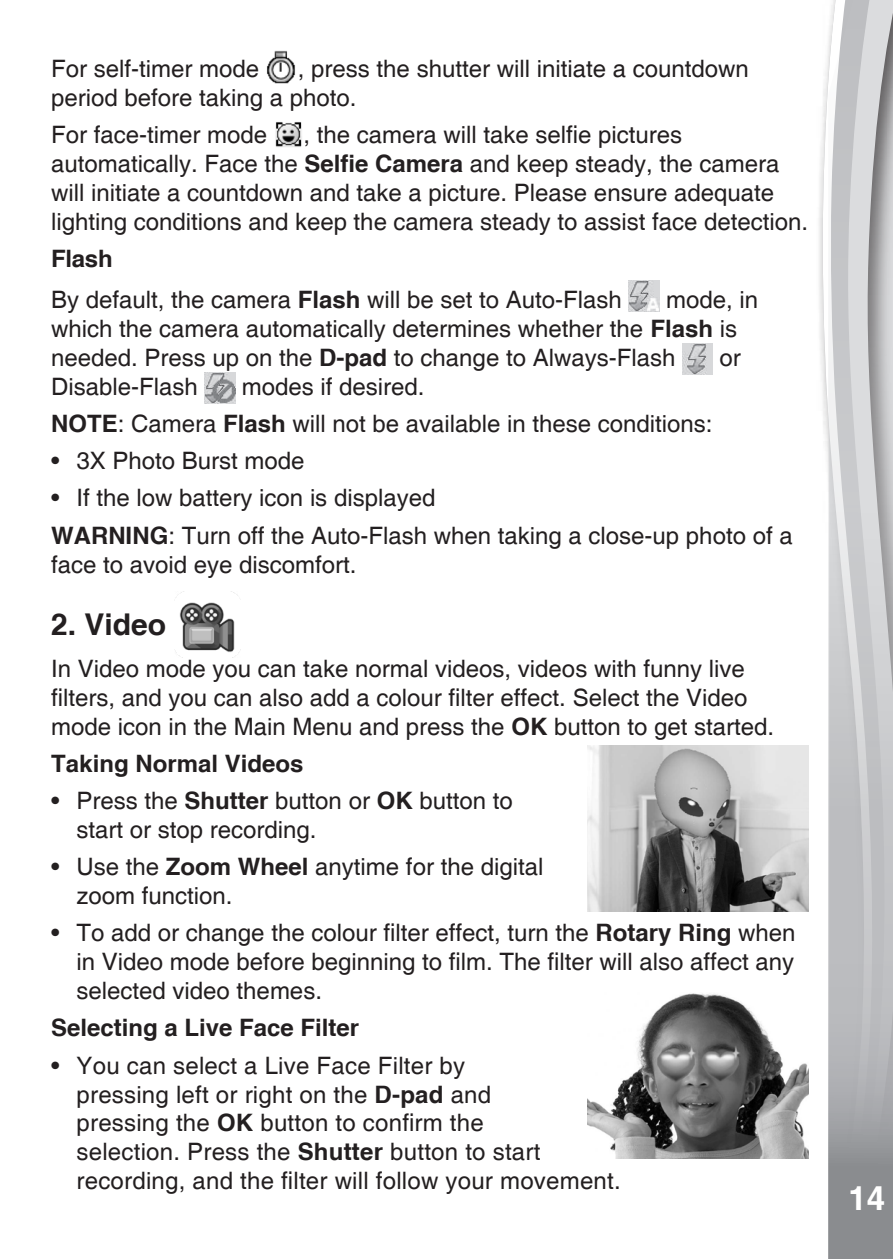
<style>
.page{position:relative;width:893px;height:1259px;background:#fff}
.page>*{position:absolute;margin:0;border:0;box-sizing:border-box;transform-origin:0 0}
.t1{font:700 38.7px "Helvetica";color:#fff}
.t2{font:700 33px "Helvetica cyr";color:#fff}
.t3{font:700 30px "Helvetica cyr";color:#231f20}
.t4{font:24px/28.8px "Helvetica";color:#231f20}
.t5{font:700 24px "Helvetica cyr";color:#231f20}
.s1{font-family:"Helvetica cyr";font-weight:700}
</style>
<div class="page">
<div style="left:816px;top:0;width:77px;height:1259px;background:#231f20;opacity:.75"></div>
<svg style="left:822px;top:0;width:6px;height:1198px"></svg>
<svg style="left:828px;top:0;width:65px;height:1259px;background:#c0c1c3"></svg>
<div style="left:761px;top:1198px;width:67px;height:61px;background:#fff"></div>
<img style="left:267px;top:51px;width:28px;height:32px">
<img style="left:275px;top:122px;width:27px;height:25px">
<img style="left:629px;top:280px;width:30px;height:31px">
<img style="left:682px;top:344px;width:31px;height:31px">
<img style="left:204px;top:373px;width:31px;height:30px">
<img style="left:175px;top:591px;width:66px;height:65px">
<img style="left:587px;top:745px;width:221px;height:166px">
<img style="left:587px;top:993px;width:221px;height:165px">
<p class="t4" style="left:51px;top:55px;width:699px;text-indent:247px">, press the shutter will initiate a countdown period before taking a photo.</p>
<p class="t4" style="left:51px;top:121px;width:218px">For face-timer mode</p>
<p class="t4" style="left:51px;top:55px;width:210px">For self-timer mode</p>
<p class="t4" style="left:51px;top:121px;width:759px;text-indent:252px">, the camera will take selfie pictures automatically. Face the <span class="s1">Selfie Camera</span> and keep steady, the camera will initiate a countdown and take a picture. Please ensure adequate lighting conditions and keep the camera steady to assist face detection.</p>
<p class="t5" style="left:51px;top:245px;width:63px">Flash</p>
<p class="t4" style="left:51px;top:286px;width:572px">By default, the camera <span class="s1">Flash</span> will be set to Auto-Flash</p>
<p class="t4" style="left:51px;top:286px;width:709px;text-indent:615px">mode, in which the camera automatically determines whether the <span class="s1">Flash</span> is needed. Press up on the <span class="s1">D-pad</span> to change to Always-Flash</p>
<p class="t4" style="left:719px;top:344px;width:23px">or</p>
<p class="t4" style="left:51px;top:368px;width:663px;line-height:37.2px;text-indent:191px">modes if desired.<br><span class="s1">NOTE</span>: Camera <span class="s1">Flash</span> will not be available in these conditions:</p>
<p class="t4" style="left:51px;top:447px;width:255px">• 3X Photo Burst mode</p>
<p class="t4" style="left:51px;top:480px;width:743px;line-height:37.2px">• If the low battery icon is displayed<br><span class="s1">WARNING</span>: Turn off the Auto-Flash when taking a close-up photo of a</p>
<p class="t4" style="left:51px;top:550px;width:307px">face to avoid eye discomfort.</p>
<p class="t3" style="left:51px;top:608px;width:117px">2. Video</p>
<p class="t4" style="left:51px;top:655px;width:725px">In Video mode you can take normal videos, videos with funny live filters, and you can also add a colour filter effect. Select the Video mode icon in the Main Menu and press the <span class="s1">OK</span> button to get started.</p>
<p class="t5" style="left:51px;top:750px;width:254px">Taking Normal Videos</p>
<p class="t4" style="left:77px;top:787px;width:438px;text-indent:-26px">• Press the <span class="s1">Shutter</span> button or <span class="s1">OK</span> button to start or stop recording.</p>
<p class="t4" style="left:77px;top:853px;width:468px;text-indent:-26px">• Use the <span class="s1">Zoom Wheel</span> anytime for the digital zoom function.</p>
<p class="t4" style="left:77px;top:919px;width:720px;text-align:justify;text-indent:-26px">• To add or change the colour filter effect, turn the <span class="s1">Rotary Ring</span> when in Video mode before beginning to film. The filter will also affect any selected video themes.</p>
<p class="t5" style="left:51px;top:1014px;width:310px">Selecting a Live Face Filter</p>
<p class="t4" style="left:77px;top:1051px;width:546px;text-indent:-26px">• You can select a Live Face Filter by<br>pressing left or right on the <span class="s1">D-pad</span> and<br>pressing the <span class="s1">OK</span> button to confirm the<br>selection. Press the <span class="s1">Shutter</span> button to start recording, and the filter will follow your movement.</p>
<p class="t4" style="left:51px;top:372px;width:148px">Disable-Flash</p>
<h2 class="t2" style="left:848px;top:1179px;width:38px">14</h2>
<h1 class="t1" style="left:845px;top:1188px;width:47px">14<sup>14</sup></h1>
</div>
